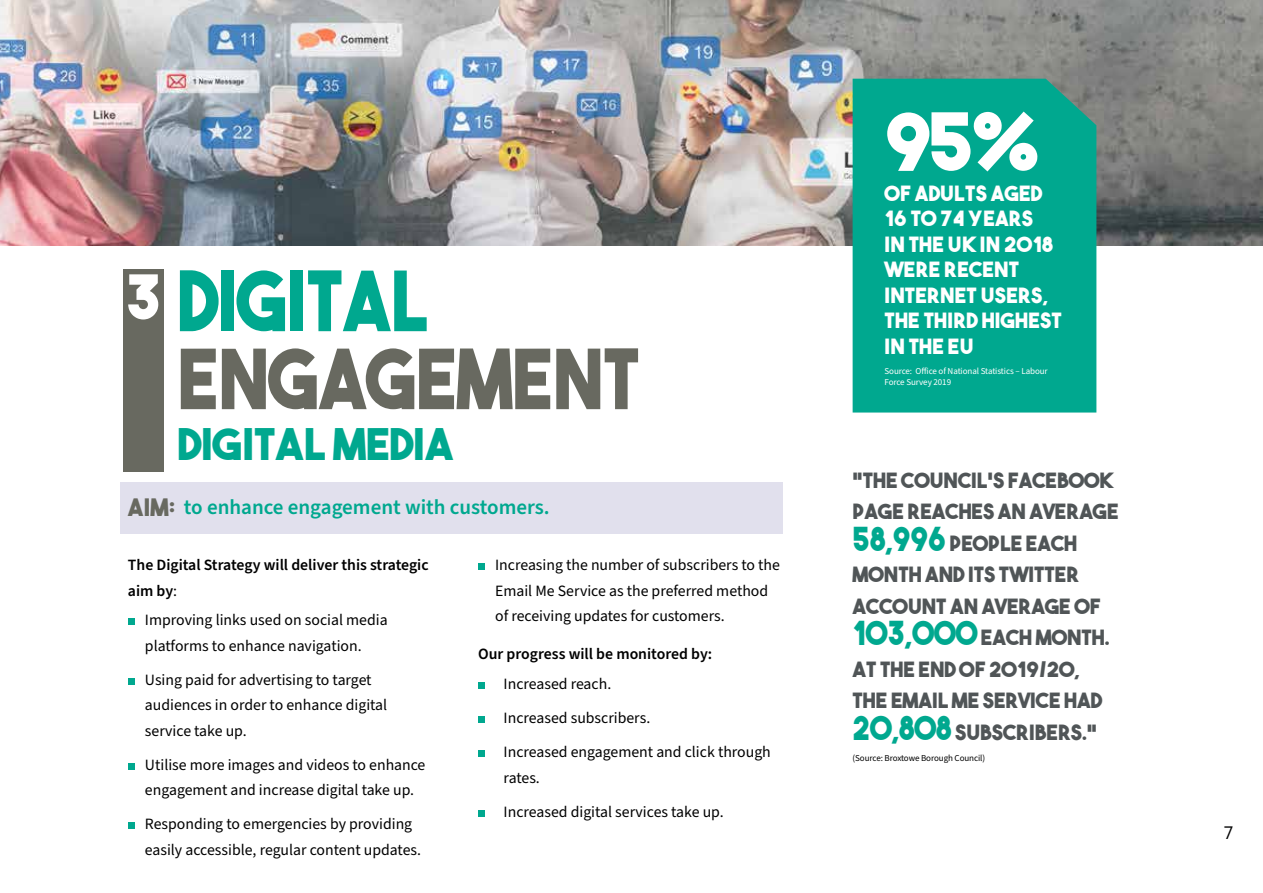
<style>
.page{position:relative;width:1263px;height:893px;background:#fff}
.page>*{position:absolute;margin:0;border:0;box-sizing:border-box;transform-origin:0 0}
.t1{font:82.5px "The Bold Font";letter-spacing:-.005em;color:#686960;scale:.9 1}
.t2{font:82.5px "The Bold Font";letter-spacing:-.005em;color:#00a88f;scale:.9 1}
.t3{font:79.5px "The Bold Font";color:#fff}
.t4{font:61.2px "The Bold Font";color:#fff}
.t5{font:43.5px "The Bold Font";color:#00a88f}
.t6{font:24px "The Bold Font";color:#686960}
.t7{font:21px/31.5px "The Bold Font";color:#505557}
.t8{font:21px/25.5px "The Bold Font";letter-spacing:.01em;color:#fff}
.t9{font:600 21px "Source Sans Pro";color:#00a88f}
.t10{font:18px "Microsoft Phags Pa";color:#000}
.t11{font:15.75px/25.5px "Source Sans Pro";color:#000}
.t12{font:600 15.75px/25.5px "Source Sans Pro";color:#000}
.t13{font:9px/10.8px "Source Sans Pro";letter-spacing:-.01em;color:#fff}
.t14{font:9px "Source Sans Pro";letter-spacing:-.01em;color:#000}
.s1{font-weight:400}
.s2{font-size:33px;color:#00a88f}
</style>
<div class="page">
<img style="left:0;top:0;width:1263px;height:246px">
<div style="left:120px;top:482px;width:663px;height:52px;background:#e1e0ed"></div>
<div style="left:128px;top:618px;width:7px;height:7px;background:#00a88f"></div>
<div style="left:128px;top:678px;width:7px;height:7px;background:#00a88f"></div>
<div style="left:128px;top:763px;width:7px;height:7px;background:#00a88f"></div>
<div style="left:128px;top:822px;width:7px;height:7px;background:#00a88f"></div>
<div style="left:478px;top:563px;width:7px;height:7px;background:#00a88f"></div>
<div style="left:478px;top:682px;width:7px;height:7px;background:#00a88f"></div>
<div style="left:478px;top:716px;width:7px;height:7px;background:#00a88f"></div>
<div style="left:478px;top:750px;width:7px;height:7px;background:#00a88f"></div>
<div style="left:478px;top:810px;width:7px;height:7px;background:#00a88f"></div>
<div style="left:853px;top:79px;width:243px;height:334px;background:#00a88f"></div>
<div style="left:123px;top:269px;width:41px;height:203px;background:#686960"></div>
<h3 class="t4" style="left:125px;top:258px;width:38px">3</h3>
<h1 class="t2" style="left:178px;top:249px;width:279px">DIGITAL</h1>
<h1 class="t1" style="left:178px;top:327px;width:515px">ENGAGEMENT</h1>
<h3 class="t5" style="left:178px;top:416px;width:277px">DIGITAL MEDIA</h3>
<h3 class="t6" style="left:128px;top:492px;width:49px">AIM:</h3>
<h3 class="t9" style="left:184px;top:493px;width:367px">to enhance engagement with customers.</h3>
<p class="t12" style="left:128px;top:553px;width:302px">The Digital Strategy will deliver this strategic aim by<span class="s1">:</span></p>
<p class="t11" style="left:145px;top:608px;width:244px">Improving links used on social media platforms to enhance navigation.</p>
<p class="t11" style="left:145px;top:667px;width:244px">Using paid for advertising to target audiences in order to enhance digital service take up.</p>
<p class="t11" style="left:145px;top:752px;width:282px">Utilise more images and videos to enhance engagement and increase digital take up.</p>
<p class="t11" style="left:145px;top:812px;width:278px">Responding to emergencies by providing easily accessible, regular content updates.</p>
<p class="t11" style="left:495px;top:553px;width:286px">Increasing the number of subscribers to the<br>Email Me Service as the preferred method of receiving updates for customers.</p>
<p class="t12" style="left:478px;top:642px;width:236px">Our progress will be monitored by:</p>
<p class="t11" style="left:504px;top:667px;width:269px;line-height:34px">Increased reach.<br>Increased subscribers.<br>Increased engagement and click through</p>
<p class="t11" style="left:504px;top:761px;width:222px;line-height:34px">rates.<br>Increased digital services take up.</p>
<h2 class="t3" style="left:884px;top:92px;width:158px">95%</h2>
<h3 class="t8" style="left:884px;top:180px;width:179px">OF ADULTS AGED<br>16 TO 74 YEARS<br>IN THE UK IN 2018<br>WERE RECENT<br>INTERNET USERS,<br>THE THIRD HIGHEST<br>IN THE EU</h3>
<p class="t13" style="left:884px;top:366px;width:165px">Source: Office of National Statistics – Labour<br>Force Survey 2019</p>
<h3 class="t7" style="left:853px;top:464px;width:267px">“THE COUNCIL’S FACEBOOK<br>PAGE REACHES AN AVERAGE<br><span class="s2">58,996</span> PEOPLE EACH<br>MONTH AND ITS TWITTER<br>ACCOUNT AN AVERAGE OF<br><span class="s2">103,000</span> EACH MONTH.<br>AT THE END OF 2019/20,<br>THE EMAIL ME SERVICE HAD<br><span class="s2">20,808</span> SUBSCRIBERS.“</h3>
<p class="t14" style="left:853px;top:752px;width:134px">(Source: Broxtowe Borough Council)</p>
<p class="t10" style="left:1224px;top:820px;width:11px">7</p>
</div>
